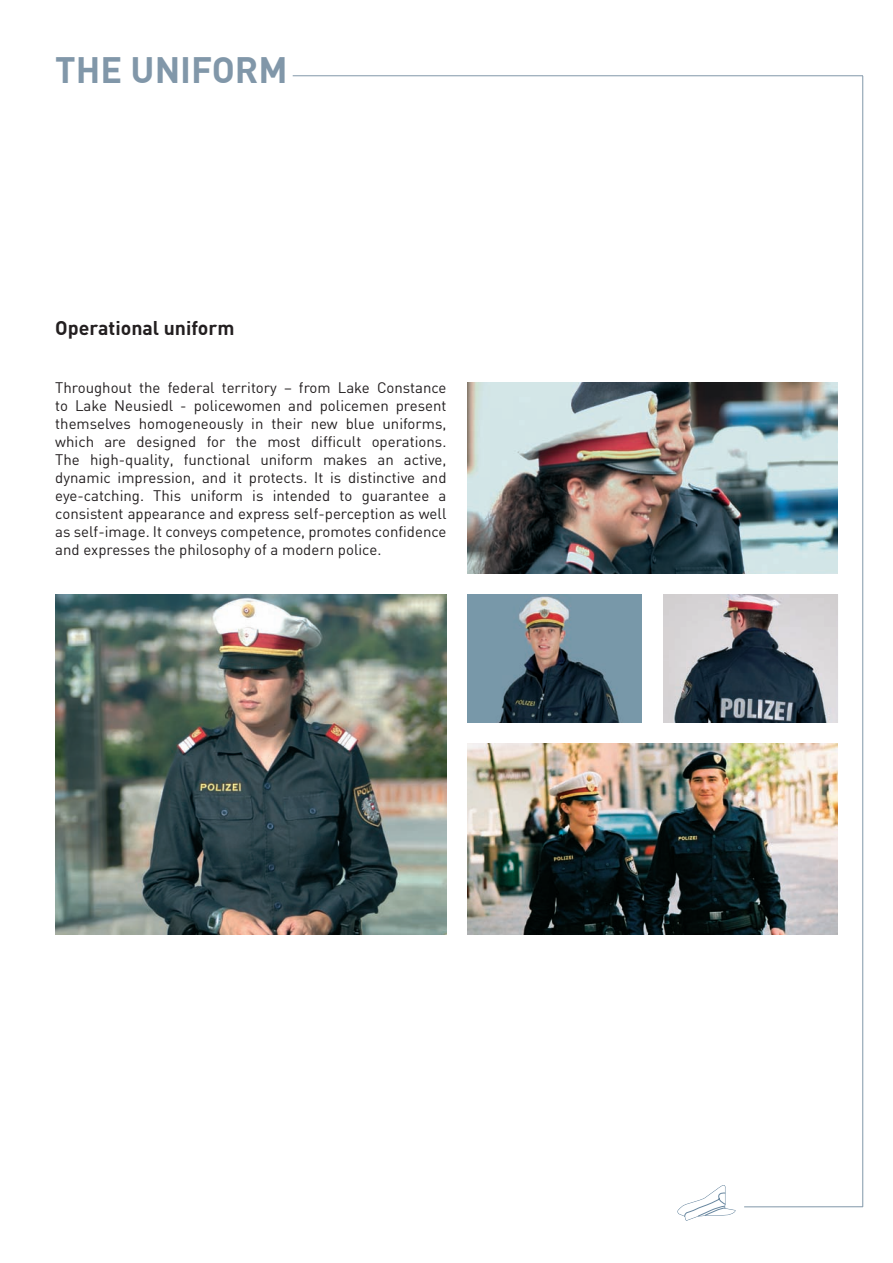
<style>
.page{position:relative;width:893px;height:1263px;background:#fff}
.page>*{position:absolute;margin:0;border:0;box-sizing:border-box;transform-origin:0 0}
.t1{font:700 36px "DIN";color:#8197a9}
.t2{font:700 19.5px "DIN";color:#231f20}
.t3{font:15px/18px "DIN";color:#231f20;text-align:justify}
</style>
<div class="page">
<hr style="left:744px;top:1206px;width:119px;height:1px;background:#8197a9">
<hr style="left:293px;top:76px;width:570px;height:1px;background:#8197a9">
<hr style="left:862px;top:76px;width:1px;height:1131px;background:#8197a9">
<img style="left:55px;top:595px;width:392px;height:339px">
<img style="left:468px;top:743px;width:370px;height:192px">
<img style="left:468px;top:595px;width:174px;height:127px">
<img style="left:663px;top:595px;width:175px;height:127px">
<img style="left:468px;top:382px;width:370px;height:191px">
<svg style="left:677px;top:1185px;width:59px;height:36px"></svg>
<p class="t1" style="left:55px;top:46px;width:234px">THE UNIFORM</p>
<p class="t2" style="left:55px;top:315px;width:181px">Operational uniform</p>
<p class="t3" style="left:55px;top:378px;width:393px">Throughout the federal territory – from Lake Constance to Lake Neusiedl - policewomen and policemen present themselves homogeneously in their new blue uniforms, which are designed for the most difficult operations.<br>The high-quality, functional uniform makes an active, dynamic impression, and it protects. It is distinctive and eye-catching. This uniform is intended to guarantee a consistent appearance and express self-perception as well as self-image. It conveys competence, promotes confidence and expresses the philosophy of a modern police.</p>
</div>
